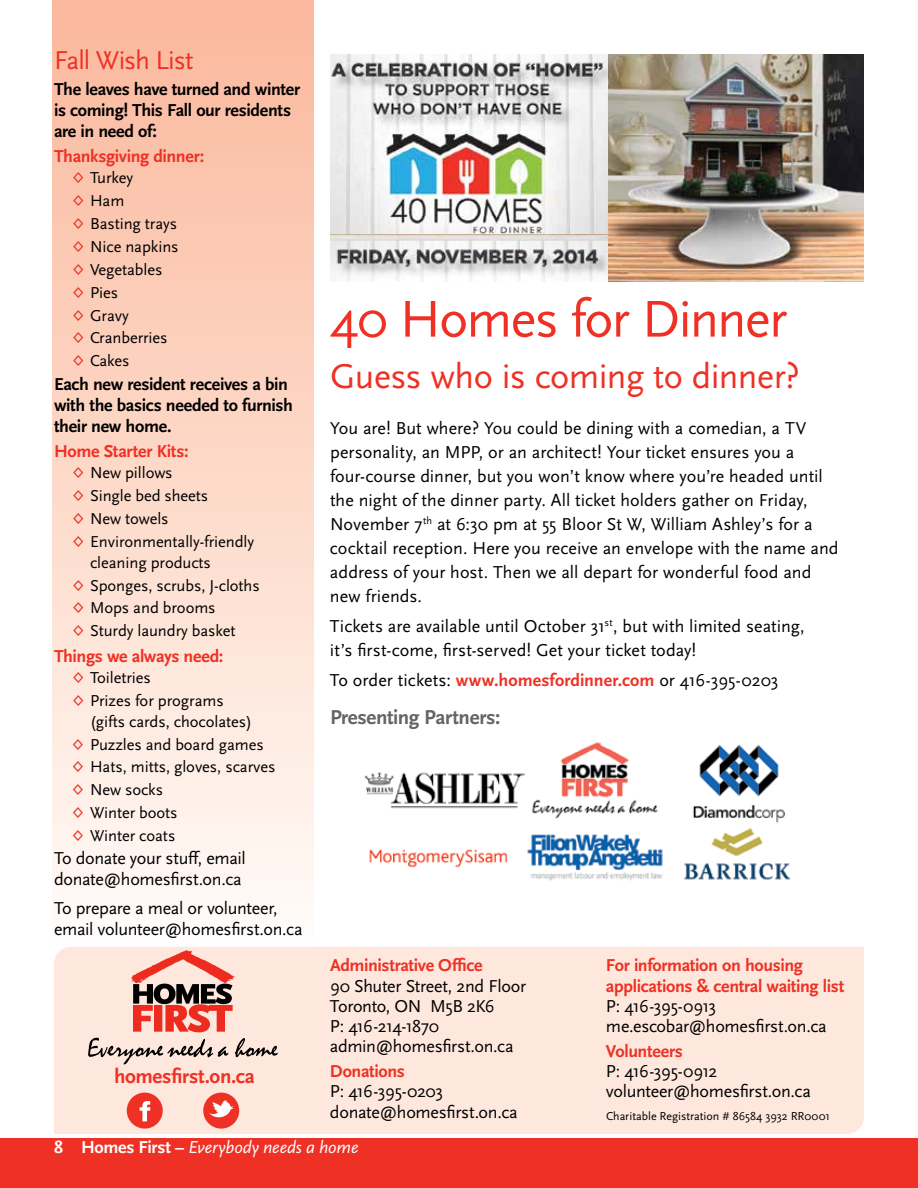
<style>
.page{position:relative;width:918px;height:1188px;background:#fff}
.page>*{position:absolute;margin:0;border:0;box-sizing:border-box;transform-origin:0 0}
.t1{font:54px "Scala Sans OT";letter-spacing:-.03em;color:#ee3124}
.t2{font:36px "Scala Sans OT";letter-spacing:-.02em;color:#ee3124}
.t3{font:27px "Scala Sans OT";letter-spacing:-.035em;color:#ee3124}
.t4{font:700 21px "Scala Sans OT";letter-spacing:-.01em;color:#636466}
.t5{font:700 21px "Scala Sans OT";color:#ee3124}
.t6{font:18px/24px "Scala Sans OT";letter-spacing:-.005em;color:#000}
.t7{font:700 18px/20.2px "Scala Sans OT";letter-spacing:-.01em;color:#ee3124}
.t8{font:700 18px/21px "Scala Sans OT";letter-spacing:-.01em;color:#000}
.t9{font:18px/20.2px "Scala Sans OT";letter-spacing:-.025em;color:#000}
.t10{font:italic 18px "Scala Sans OT";letter-spacing:-.01em;color:#fff}
.t11{font:16.5px/22.8px "Scala Sans OT";letter-spacing:-.005em;color:#000}
.t12{font:12px "Scala Sans OT";color:#000}
.s1{color:#ee3124}
.s2{font-weight:700;color:#ee3124}
.s3{font-weight:700;font-style:normal}
</style>
<div class="page">
<div style="left:0;top:1138px;width:918px;height:50px;background:#ee3124"></div>
<div style="left:52px;top:0;width:262px;height:954px;background:linear-gradient(to bottom,#fab79b,#fffcf9)"></div>
<div style="left:54px;top:947px;width:810px;height:187px;background:#fee8dd"></div>
<svg style="left:88px;top:1038px;width:190px;height:26px;background:#d1bfb6"></svg>
<svg style="left:131px;top:950px;width:104px;height:82px;background:#d0877d"></svg>
<div style="left:127px;top:1093px;width:36px;height:36px;background:#ee3124;border-radius:50%"></div>
<svg style="left:140px;top:1101px;width:10px;height:20px"></svg>
<div style="left:203px;top:1093px;width:36px;height:36px;background:#ee3124;border-radius:50%"></div>
<svg style="left:209px;top:1100px;width:25px;height:18px"></svg>
<img style="left:608px;top:54px;width:256px;height:228px">
<img style="left:364px;top:742px;width:427px;height:139px">
<img style="left:330px;top:54px;width:278px;height:180px">
<img style="left:330px;top:234px;width:278px;height:48px">
<h3 class="t3" style="left:54px;top:46px;width:141px">Fall Wish List</h3>
<p class="t8" style="left:54px;top:79px;width:248px">The leaves have turned and winter is coming! This Fall our residents are in need of:</p>
<p class="t7" style="left:54px;top:147px;width:152px">Thanksgiving dinner:</p>
<p class="t11" style="left:72px;top:167px;width:108px"><span class="s1">◊</span> Turkey<br><span class="s1">◊</span> Ham<br><span class="s1">◊</span> Basting trays <span class="s1">◊</span> Nice napkins <span class="s1">◊</span> Vegetables <span class="s1">◊</span> Pies<br><span class="s1">◊</span> Gravy<br><span class="s1">◊</span> Cranberries <span class="s1">◊</span> Cakes</p>
<p class="t8" style="left:54px;top:373px;width:240px">Each new resident receives a bin with the basics needed to furnish their new home.</p>
<p class="t7" style="left:54px;top:441px;width:136px">Home Starter Kits:</p>
<p class="t11" style="left:72px;top:462px;width:184px"><span class="s1">◊</span> New pillows<br><span class="s1">◊</span> Single bed sheets<br><span class="s1">◊</span> New towels<br><span class="s1">◊</span> Environmentally-friendly</p>
<p class="t11" style="left:72px;top:551px;width:189px;text-indent:18px">cleaning products<br><span class="s1">◊</span> Sponges, scrubs, J-cloths <span class="s1">◊</span> Mops and brooms<br><span class="s1">◊</span> Sturdy laundry basket</p>
<p class="t7" style="left:54px;top:646px;width:171px">Things we always need:</p>
<p class="t11" style="left:72px;top:666px;width:153px"><span class="s1">◊</span> Toiletries<br><span class="s1">◊</span> Prizes for programs</p>
<p class="t11" style="left:72px;top:710px;width:205px;text-indent:18px">(gifts cards, chocolates)<br><span class="s1">◊</span> Puzzles and board games <span class="s1">◊</span> Hats, mitts, gloves, scarves <span class="s1">◊</span> New socks<br><span class="s1">◊</span> Winter boots<br><span class="s1">◊</span> Winter coats</p>
<p class="t6" style="left:54px;top:848px;width:193px;line-height:21px">To donate your stuff, email donate@homesfirst.on.ca</p>
<p class="t6" style="left:54px;top:898px;width:250px;line-height:21px">To prepare a meal or volunteer, email volunteer@homesfirst.on.ca</p>
<p class="t5" style="left:114px;top:1065px;width:142px">homesfirst.on.ca</p>
<h1 class="t1" style="left:330px;top:290px;width:459px">40 Homes for Dinner</h1>
<h2 class="t2" style="left:330px;top:356px;width:471px">Guess who is coming to dinner?</h2>
<p class="t6" style="left:330px;top:417px;width:510px">You are! But where? You could be dining with a comedian, a TV personality, an MPP, or an architect! Your ticket ensures you a four-course dinner, but you won’t know where you’re headed until the night of the dinner party. All ticket holders gather on Friday, November 7<sup>th</sup> at 6:30 pm at 55 Bloor St W, William Ashley’s for a cocktail reception. Here you receive an envelope with the name and address of your host. Then we all depart for wonderful food and new friends.</p>
<p class="t6" style="left:330px;top:615px;width:476px">Tickets are available until October 31<sup>st</sup>, but with limited seating, it’s first-come, first-served! Get your ticket today!</p>
<p class="t6" style="left:330px;top:669px;width:450px">To order tickets: <span class="s2">www.homesfordinner.com</span> or 416-395-0203</p>
<p class="t4" style="left:330px;top:705px;width:172px">Presenting Partners:</p>
<p class="t7" style="left:330px;top:956px;width:154px">Administrative Office</p>
<p class="t9" style="left:330px;top:976px;width:198px">90 Shuter Street, 2nd Floor<br>Toronto, ON M5B 2K6<br>P: 416-214-1870 admin@homesfirst.on.ca</p>
<p class="t7" style="left:330px;top:1061px;width:76px">Donations</p>
<p class="t6" style="left:330px;top:1082px;width:189px;line-height:20.2px">P: 416-395-0203 donate@homesfirst.on.ca</p>
<p class="t7" style="left:606px;top:956px;width:240px">For information on housing applications &amp; central waiting list</p>
<p class="t6" style="left:606px;top:996px;width:222px;line-height:20.2px">P: 416-395-0913 me.escobar@homesfirst.on.ca</p>
<p class="t7" style="left:606px;top:1041px;width:78px">Volunteers</p>
<p class="t6" style="left:606px;top:1062px;width:207px;line-height:20.2px">P: 416-395-0912 volunteer@homesfirst.on.ca</p>
<p class="t12" style="left:606px;top:1109px;width:226px">Charitable Registration # 86584 3932 RR0001</p>
<p class="t10" style="left:54px;top:1138px;width:306px"><span class="s3">8 Homes First –</span> Everybody needs a home</p>
</div>
